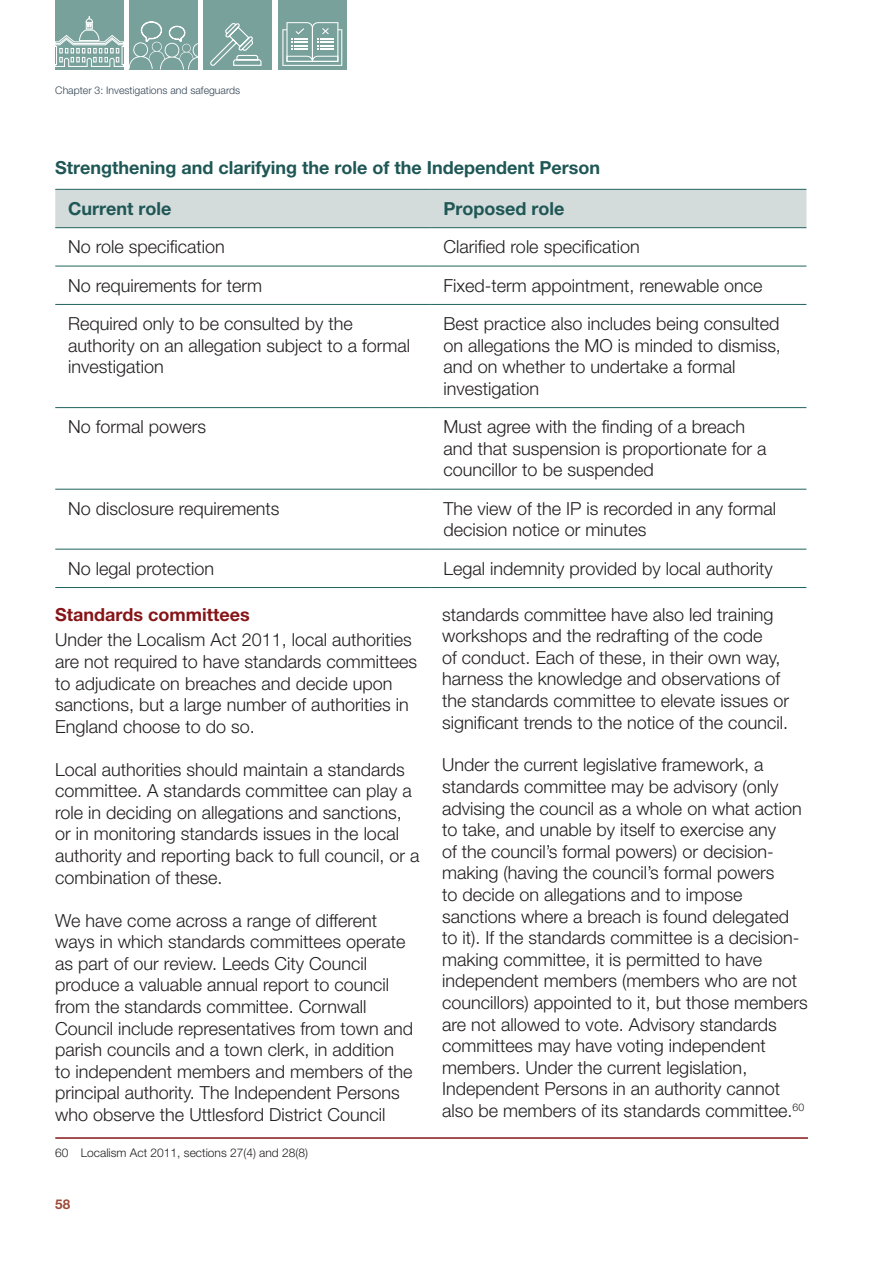
<style>
.page{position:relative;width:893px;height:1263px;background:#fff}
.page>*{position:absolute;margin:0;border:0;box-sizing:border-box;transform-origin:0 0}
.BODY_BLACK{font:300 18px/21.6px "Helvetica Neue LT Pro";color:#231f20}
.Sub_Heading_Red{font:700 18px "Helvetica Neue LT Pro";color:#1e5755}
.BODY_BLACK-2{font:700 18px "Helvetica Neue LT Pro";color:#1e5755}
.Sub_Heading_Red-2{font:700 18px "Helvetica Neue LT Pro";color:#861518}
.t1{font:700 13.5px "Helvetica Neue LT Pro";color:#9e4b3a}
.Footnote_Text{font:300 12px "Helvetica Neue LT Pro";color:#231f20}
.t2{font:300 10.5px "Helvetica Neue LT Pro";color:#314353}
</style>
<div class="page">
<div style="left:55px;top:0;width:69px;height:69px;background:#78a19c"></div>
<div style="left:129px;top:0;width:69px;height:70px;background:#78a19c"></div>
<div style="left:278px;top:0;width:69px;height:69px;background:#78a19c"></div>
<div style="left:203px;top:0;width:69px;height:69px;background:#78a19c"></div>
<svg style="left:55px;top:16px;width:143px;height:53px"></svg>
<svg style="left:210px;top:23px;width:52px;height:43px"></svg>
<svg style="left:282px;top:22px;width:60px;height:44px"></svg>
<div style="left:55px;top:190px;width:751px;height:37px;background:#d3dbdb"></div>
<hr style="left:55px;top:189px;width:376px;height:1px;background:#1f635b">
<hr style="left:431px;top:189px;width:375px;height:1px;background:#1f635b">
<hr style="left:55px;top:227px;width:376px;height:1px;background:#1f635b">
<hr style="left:431px;top:227px;width:375px;height:1px;background:#1f635b">
<hr style="left:55px;top:266px;width:376px;height:1px;background:#1f635b">
<hr style="left:431px;top:266px;width:375px;height:1px;background:#1f635b">
<hr style="left:55px;top:304px;width:376px;height:1px;background:#1f635b">
<hr style="left:431px;top:304px;width:375px;height:1px;background:#1f635b">
<hr style="left:55px;top:407px;width:376px;height:1px;background:#1f635b">
<hr style="left:431px;top:407px;width:375px;height:1px;background:#1f635b">
<hr style="left:55px;top:489px;width:376px;height:1px;background:#1f635b">
<hr style="left:431px;top:489px;width:375px;height:1px;background:#1f635b">
<hr style="left:55px;top:549px;width:376px;height:1px;background:#1f635b">
<hr style="left:431px;top:549px;width:375px;height:1px;background:#1f635b">
<hr style="left:55px;top:587px;width:376px;height:1px;background:#1f635b">
<hr style="left:431px;top:587px;width:375px;height:1px;background:#1f635b">
<hr style="left:55px;top:1137px;width:753px;height:2px;background:#861518">
<p class="t2" style="left:55px;top:83px;width:186px">Chapter 3: Investigations and safeguards</p>
<p class="Sub_Heading_Red" style="left:55px;top:157px;width:546px">Strengthening and clarifying the role of the Independent Person</p>
<p class="BODY_BLACK-2" style="left:68px;top:197px;width:105px">Current role</p>
<p class="BODY_BLACK-2" style="left:444px;top:197px;width:122px">Proposed role</p>
<p class="BODY_BLACK" style="left:68px;top:236px;width:158px">No role specification</p>
<p class="BODY_BLACK" style="left:444px;top:236px;width:198px">Clarified role specification</p>
<p class="BODY_BLACK" style="left:68px;top:274px;width:196px">No requirements for term</p>
<p class="BODY_BLACK" style="left:444px;top:274px;width:320px">Fixed-term appointment, renewable once</p>
<p class="BODY_BLACK" style="left:68px;top:312px;width:344px">Required only to be consulted by the authority on an allegation subject to a formal investigation</p>
<p class="BODY_BLACK" style="left:444px;top:312px;width:339px">Best practice also includes being consulted on allegations the MO is minded to dismiss, and on whether to undertake a formal investigation</p>
<p class="BODY_BLACK" style="left:68px;top:416px;width:140px">No formal powers</p>
<p class="BODY_BLACK" style="left:444px;top:416px;width:324px">Must agree with the finding of a breach and that suspension is proportionate for a councillor to be suspended</p>
<p class="BODY_BLACK" style="left:68px;top:497px;width:213px">No disclosure requirements</p>
<p class="BODY_BLACK" style="left:444px;top:497px;width:334px">The view of the IP is recorded in any formal decision notice or minutes</p>
<p class="BODY_BLACK" style="left:68px;top:557px;width:148px">No legal protection</p>
<p class="BODY_BLACK" style="left:444px;top:557px;width:331px">Legal indemnity provided by local authority</p>
<p class="Sub_Heading_Red-2" style="left:55px;top:603px;width:196px">Standards committees</p>
<p class="BODY_BLACK" style="left:55px;top:629px;width:363px">Under the Localism Act 2011, local authorities are not required to have standards committees to adjudicate on breaches and decide upon sanctions, but a large number of authorities in England choose to do so.</p>
<p class="BODY_BLACK" style="left:55px;top:758px;width:366px">Local authorities should maintain a standards committee. A standards committee can play a role in deciding on allegations and sanctions, or in monitoring standards issues in the local authority and reporting back to full council, or a combination of these.</p>
<p class="BODY_BLACK" style="left:55px;top:909px;width:359px">We have come across a range of different ways in which standards committees operate as part of our review. Leeds City Council produce a valuable annual report to council from the standards committee. Cornwall Council include representatives from town and parish councils and a town clerk, in addition to independent members and members of the principal authority. The Independent Persons who observe the Uttlesford District Council</p>
<p class="BODY_BLACK" style="left:442px;top:603px;width:349px">standards committee have also led training workshops and the redrafting of the code<br>of conduct. Each of these, in their own way, harness the knowledge and observations of the standards committee to elevate issues or significant trends to the notice of the council.</p>
<p class="BODY_BLACK" style="left:442px;top:754px;width:367px">Under the current legislative framework, a standards committee may be advisory (only advising the council as a whole on what action to take, and unable by itself to exercise any<br>of the council’s formal powers) or decision&shy;making (having the council’s formal powers<br>to decide on allegations and to impose sanctions where a breach is found delegated to it). If the standards committee is a decision&shy;making committee, it is permitted to have independent members (members who are not councillors) appointed to it, but those members are not allowed to vote. Advisory standards committees may have voting independent members. Under the current legislation, Independent Persons in an authority cannot also be members of its standards committee.<sup>60</sup></p>
<p class="Footnote_Text" style="left:55px;top:1145px;width:254px">60 Localism Act 2011, sections 27(4) and 28(8)</p>
<p class="t1" style="left:55px;top:1196px;width:17px">58</p>
</div>
